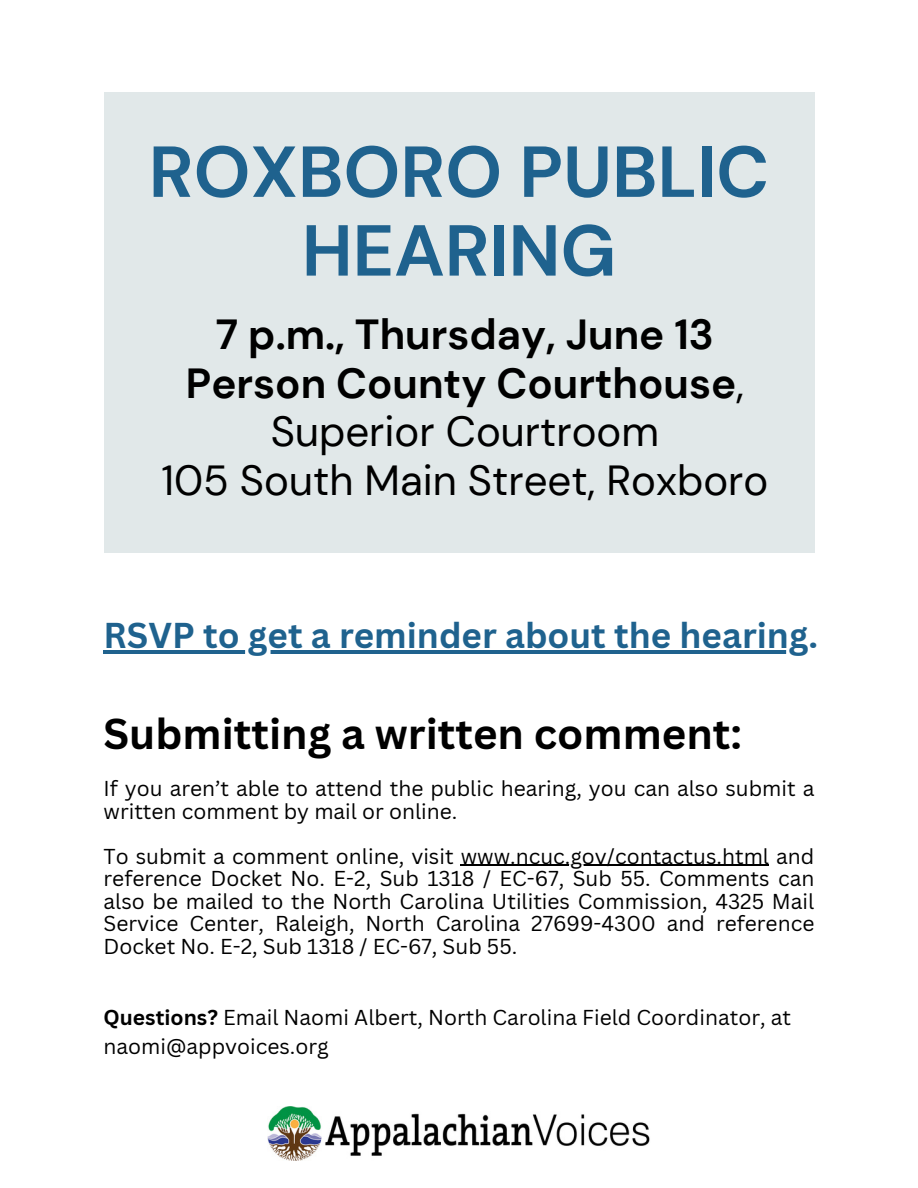
<style>
.page{position:relative;width:918px;height:1188px;background:#fff}
.page>*{position:absolute;margin:0;border:0;box-sizing:border-box;transform-origin:0 0}
.t1{font:700 72px/78.8px "DM Sans";color:#1f628e;text-align:center}
.t2{font:42px/48.3px "DM Sans";color:#000;text-align:center}
.t3{font:700 42px "Canva Sans";color:#000}
.t4{font:700 34.95px "Canva Sans";color:#1f628e}
.t5{font:21px/22.5px "Canva Sans";color:#000}
.s1{font-weight:700}
</style>
<div class="page">
<div style="left:104px;top:92px;width:710px;height:461px;background:#e1e8e9"></div>
<hr style="left:461px;top:865px;width:308px;height:1px;background:#000">
<hr style="left:104px;top:650px;width:705px;height:4px;background:#1f628e">
<img style="left:267px;top:1106px;width:383px;height:54px">
<h1 class="t1" style="left:149px;top:133px;width:622px">ROXBORO PUBLIC<br>HEARING</h1>
<h3 class="t2" style="left:161px;top:311px;width:609px"><span class="s1">7 p.m., Thursday, June 13<br>Person County Courthouse</span>,<br>Superior Courtroom<br>105 South Main Street, Roxboro</h3>
<p class="t4" style="left:104px;top:611px;width:716px">RSVP to get a reminder about the hearing.</p>
<p class="t3" style="left:104px;top:705px;width:640px">Submitting a written comment:</p>
<h4 class="t5" style="left:104px;top:777px;width:712px">If you aren’t able to attend the public hearing, you can also submit a written comment by mail or online.</h4>
<h2 class="t5" style="left:104px;top:844px;width:712px">To submit a comment online, visit www.ncuc.gov/contactus.html and</h2>
<p class="t5" style="left:104px;top:867px;width:712px;text-align:justify">reference Docket No. E-2, Sub 1318 / EC-67, Sub 55. Comments can also be mailed to the North Carolina Utilities Commission, 4325 Mail Service Center, Raleigh, North Carolina 27699-4300 and reference Docket No. E-2, Sub 1318 / EC-67, Sub 55.</p>
<p class="t5" style="left:104px;top:1002px;width:689px;line-height:29.2px"><span class="s1">Questions?</span> Email Naomi Albert, North Carolina Field Coordinator, at naomi@appvoices.org</p>
</div>
